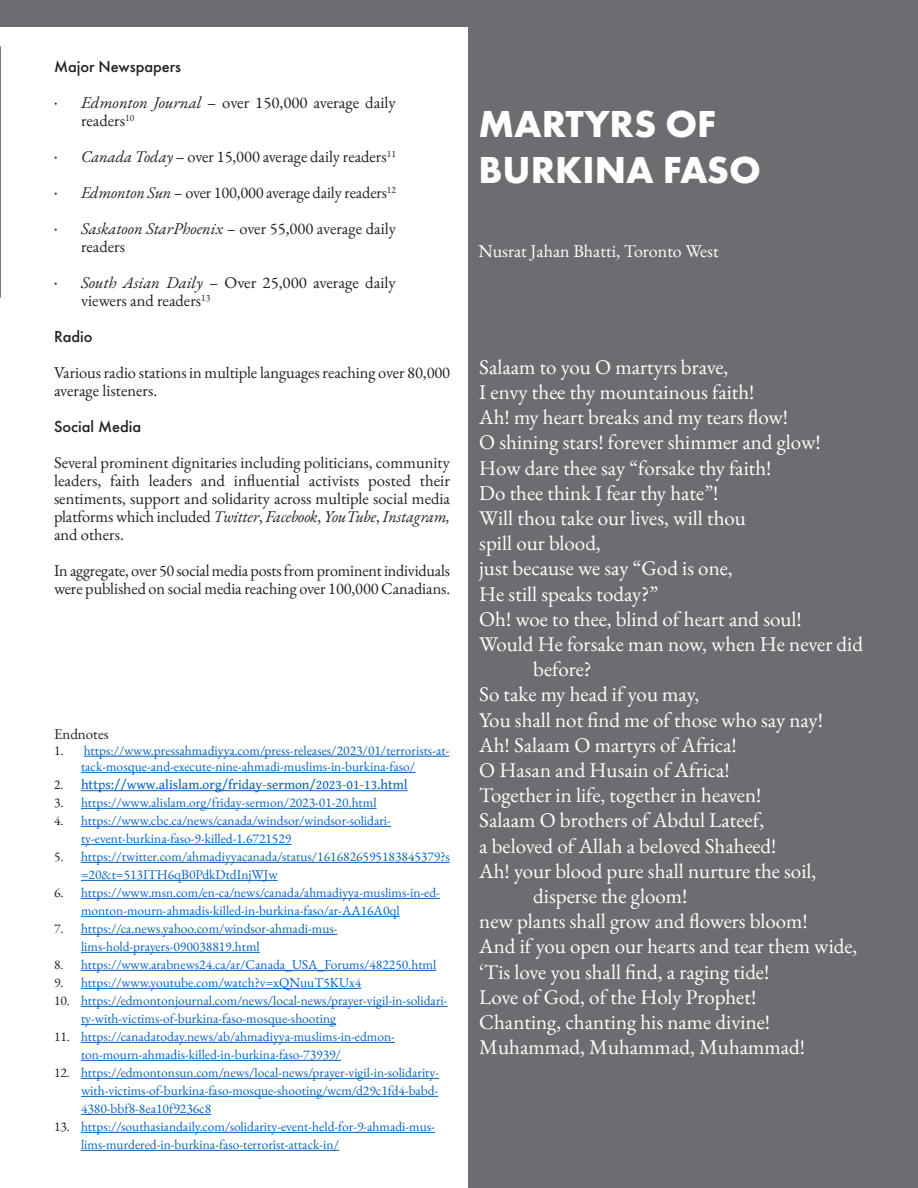
<style>
.page{position:relative;width:918px;height:1188px;background:#fff}
.page>*{position:absolute;margin:0;border:0;box-sizing:border-box;transform-origin:0 0}
.t1{font:700 39px "Futura PT";color:#fff}
.t2{font:21px/25.2px "EB Garamond";color:#fff}
.t3{font:18px "EB Garamond";color:#fff}
.t4{font:16.5px/18px "EB Garamond";letter-spacing:-.005em;color:#231f20}
.t5{font:500 16.5px "Futura PT";color:#231f20}
.t6{font:15px "EB Garamond";color:#231f20}
.t7{font:13.5px/18px "EB Garamond";color:#0563c1}
.t8{font:13.5px "Gentium Book Basic";color:#0563c1}
.s1{font-family:"Myriad Pro"}
.s2{font-style:italic}
.s3{color:#231f20}
.s4{font-family:"Minion Pro";color:#231f20}
</style>
<div class="page">
<svg style="left:0;top:46px;width:1px;height:252px"></svg>
<div style="left:468px;top:21px;width:450px;height:1167px;background:#6c6d70"></div>
<hr style="left:84px;top:756px;width:365px;height:1px;background:#0563c1">
<hr style="left:81px;top:772px;width:334px;height:1px;background:#0563c1">
<hr style="left:81px;top:790px;width:327px;height:1px;background:#0563c1">
<hr style="left:81px;top:808px;width:296px;height:1px;background:#0563c1">
<hr style="left:81px;top:826px;width:310px;height:1px;background:#0563c1">
<hr style="left:81px;top:844px;width:210px;height:1px;background:#0563c1">
<hr style="left:81px;top:862px;width:369px;height:1px;background:#0563c1">
<hr style="left:81px;top:880px;width:197px;height:1px;background:#0563c1">
<hr style="left:81px;top:898px;width:359px;height:1px;background:#0563c1">
<hr style="left:81px;top:916px;width:319px;height:1px;background:#0563c1">
<hr style="left:81px;top:934px;width:257px;height:1px;background:#0563c1">
<hr style="left:81px;top:952px;width:179px;height:1px;background:#0563c1">
<hr style="left:81px;top:970px;width:355px;height:1px;background:#0563c1">
<hr style="left:81px;top:988px;width:280px;height:1px;background:#0563c1">
<hr style="left:81px;top:1006px;width:367px;height:1px;background:#0563c1">
<hr style="left:81px;top:1024px;width:255px;height:1px;background:#0563c1">
<hr style="left:81px;top:1042px;width:314px;height:1px;background:#0563c1">
<hr style="left:81px;top:1060px;width:260px;height:1px;background:#0563c1">
<hr style="left:81px;top:1078px;width:358px;height:1px;background:#0563c1">
<hr style="left:81px;top:1096px;width:357px;height:1px;background:#0563c1">
<hr style="left:81px;top:1114px;width:130px;height:1px;background:#0563c1">
<hr style="left:81px;top:1132px;width:354px;height:1px;background:#0563c1">
<hr style="left:81px;top:1150px;width:258px;height:1px;background:#0563c1">
<div style="left:0;top:0;width:918px;height:26px;background:#6c6d70"></div>
<p class="t5" style="left:54px;top:57px;width:128px">Major Newspapers</p>
<p class="t4" style="left:81px;top:94px;width:317px;text-indent:-27px"><span class="s1">·</span> <span class="s2">Edmonton Journal</span> – over 150,000 average daily readers<sup>10</sup></p>
<p class="t4" style="left:54px;top:148px;width:343px"><span class="s1">·</span> <span class="s2">Canada Today</span> – over 15,000 average daily readers<sup>11</sup></p>
<p class="t4" style="left:54px;top:184px;width:344px"><span class="s1">·</span> <span class="s2">Edmonton Sun</span> – over 100,000 average daily readers<sup>12</sup></p>
<p class="t4" style="left:81px;top:220px;width:317px;text-indent:-27px"><span class="s1">·</span> <span class="s2">Saskatoon StarPhoenix</span> – over 55,000 average daily readers</p>
<p class="t4" style="left:81px;top:274px;width:317px;text-indent:-27px"><span class="s1">·</span> <span class="s2">South Asian Daily</span> – Over 25,000 average daily viewers and readers<sup>13</sup></p>
<p class="t5" style="left:54px;top:327px;width:40px">Radio</p>
<p class="t4" style="left:54px;top:364px;width:398px">Various radio stations in multiple languages reaching over 80,000 average listeners.</p>
<p class="t5" style="left:54px;top:417px;width:89px">Social Media</p>
<p class="t4" style="left:54px;top:454px;width:398px;text-align:justify">Several prominent dignitaries including politicians, community leaders, faith leaders and influential activists posted their sentiments, support and solidarity across multiple social media platforms which included <span class="s2">Twitter</span>, <span class="s2">Facebook</span>, <span class="s2">YouTube</span>, <span class="s2">Instagram, </span>and others.</p>
<p class="t4" style="left:54px;top:562px;width:398px">In aggregate, over 50 social media posts from prominent individuals were published on social media reaching over 100,000 Canadians.</p>
<p class="t6" style="left:54px;top:724px;width:56px">Endnotes</p>
<p class="t7" style="left:54px;top:742px;width:397px;line-height:16.2px;text-align:center"><span class="s3">1.</span> https://www.pressahmadiyya.com/press-releases/2023/01/terrorists-at&shy;tack-mosque-and-execute-nine-ahmadi-muslims-in-burkina-faso/</p>
<p class="t8" style="left:54px;top:775px;width:355px"><span class="s4">2.</span> https://www.alislam.org/friday-sermon/2023-01-13.html</p>
<p class="t7" style="left:54px;top:794px;width:324px"><span class="s3">3.</span> https://www.alislam.org/friday-sermon/2023-01-20.html</p>
<p class="t7" style="left:81px;top:812px;width:312px;text-indent:-27px"><span class="s3">4.</span> https://www.cbc.ca/news/canada/windsor/windsor-solidari&shy;ty-event-burkina-faso-9-killed-1.6721529</p>
<p class="t7" style="left:81px;top:848px;width:370px;text-indent:-27px"><span class="s3">5.</span> https://twitter.com/ahmadiyyacanada/status/1616826595183845379?s =20&amp;t=513ITH6qB0PdkDtdInjWJw</p>
<p class="t7" style="left:81px;top:884px;width:360px;text-indent:-27px"><span class="s3">6.</span> https://www.msn.com/en-ca/news/canada/ahmadiyya-muslims-in-ed&shy;monton-mourn-ahmadis-killed-in-burkina-faso/ar-AA16A0ql</p>
<p class="t7" style="left:81px;top:920px;width:258px;text-indent:-27px"><span class="s3">7.</span> https://ca.news.yahoo.com/windsor-ahmadi-mus&shy;lims-hold-prayers-090038819.html</p>
<p class="t7" style="left:54px;top:956px;width:384px"><span class="s3">8.</span> https://www.arabnews24.ca/ar/Canada_USA_Forums/482250.html</p>
<p class="t7" style="left:54px;top:974px;width:309px"><span class="s3">9.</span> https://www.youtube.com/watch?v=xQNuuT5KUx4</p>
<p class="t7" style="left:81px;top:992px;width:368px;text-indent:-27px"><span class="s3">10.</span> https://edmontonjournal.com/news/local-news/prayer-vigil-in-solidari&shy;ty-with-victims-of-burkina-faso-mosque-shooting</p>
<p class="t7" style="left:81px;top:1028px;width:315px;text-indent:-27px"><span class="s3">11.</span> https://canadatoday.news/ab/ahmadiyya-muslims-in-edmon&shy;ton-mourn-ahmadis-killed-in-burkina-faso-73939/</p>
<p class="t7" style="left:81px;top:1064px;width:360px;text-align:justify;text-indent:-27px"><span class="s3">12.</span> https://edmontonsun.com/news/local-news/prayer-vigil-in-solidarity&shy;with-victims-of-burkina-faso-mosque-shooting/wcm/d29c1fd4-babd-4380-bbf8-8ea10f9236c8</p>
<p class="t7" style="left:81px;top:1118px;width:355px;text-indent:-27px"><span class="s3">13.</span> https://southasiandaily.com/solidarity-event-held-for-9-ahmadi-mus&shy;lims-murdered-in-burkina-faso-terrorist-attack-in/</p>
<p class="t1" style="left:478px;top:98px;width:239px">MARTYRS OF</p>
<p class="t1" style="left:478px;top:145px;width:284px">BURKINA FASO</p>
<p class="t3" style="left:478px;top:240px;width:242px">Nusrat Jahan Bhatti, Toronto West</p>
<p class="t2" style="left:479px;top:354px;width:251px">Salaam to you O martyrs brave,</p>
<p class="t2" style="left:479px;top:380px;width:277px">I envy thee thy mountainous faith!</p>
<p class="t2" style="left:479px;top:405px;width:310px">Ah! my heart breaks and my tears flow!</p>
<p class="t2" style="left:479px;top:430px;width:343px">O shining stars! forever shimmer and glow!</p>
<p class="t2" style="left:479px;top:455px;width:294px">How dare thee say “forsake thy faith!</p>
<p class="t2" style="left:479px;top:480px;width:241px">Do thee think I fear thy hate”!</p>
<p class="t2" style="left:479px;top:506px;width:268px">Will thou take our lives, will thou</p>
<p class="t2" style="left:479px;top:531px;width:123px">spill our blood,</p>
<p class="t2" style="left:479px;top:556px;width:255px">just because we say “God is one,</p>
<p class="t2" style="left:479px;top:581px;width:180px">He still speaks today?”</p>
<p class="t2" style="left:479px;top:606px;width:324px">Oh! woe to thee, blind of heart and soul!</p>
<p class="t2" style="left:533px;top:632px;width:331px;text-indent:-54px">Would He forsake man now, when He never did before?</p>
<p class="t2" style="left:479px;top:682px;width:222px">So take my head if you may,</p>
<p class="t2" style="left:479px;top:707px;width:345px">You shall not find me of those who say nay!</p>
<p class="t2" style="left:479px;top:732px;width:259px">Ah! Salaam O martyrs of Africa!</p>
<p class="t2" style="left:479px;top:758px;width:252px">O Hasan and Husain of Africa!</p>
<p class="t2" style="left:479px;top:783px;width:284px">Together in life, together in heaven!</p>
<p class="t2" style="left:479px;top:808px;width:286px">Salaam O brothers of Abdul Lateef,</p>
<p class="t2" style="left:479px;top:833px;width:299px">a beloved of Allah a beloved Shaheed!</p>
<p class="t2" style="left:479px;top:858px;width:339px">Ah! your blood pure shall nurture the soil,</p>
<p class="t2" style="left:533px;top:884px;width:156px">disperse the gloom!</p>
<p class="t2" style="left:479px;top:909px;width:330px">new plants shall grow and flowers bloom!</p>
<p class="t2" style="left:479px;top:934px;width:380px">And if you open our hearts and tear them wide,</p>
<p class="t2" style="left:479px;top:959px;width:292px">‘Tis love you shall find, a raging tide!</p>
<p class="t2" style="left:479px;top:984px;width:279px">Love of God, of the Holy Prophet!</p>
<p class="t2" style="left:479px;top:1010px;width:292px">Chanting, chanting his name divine!</p>
<p class="t2" style="left:479px;top:1035px;width:327px">Muhammad, Muhammad, Muhammad!</p>
</div>
